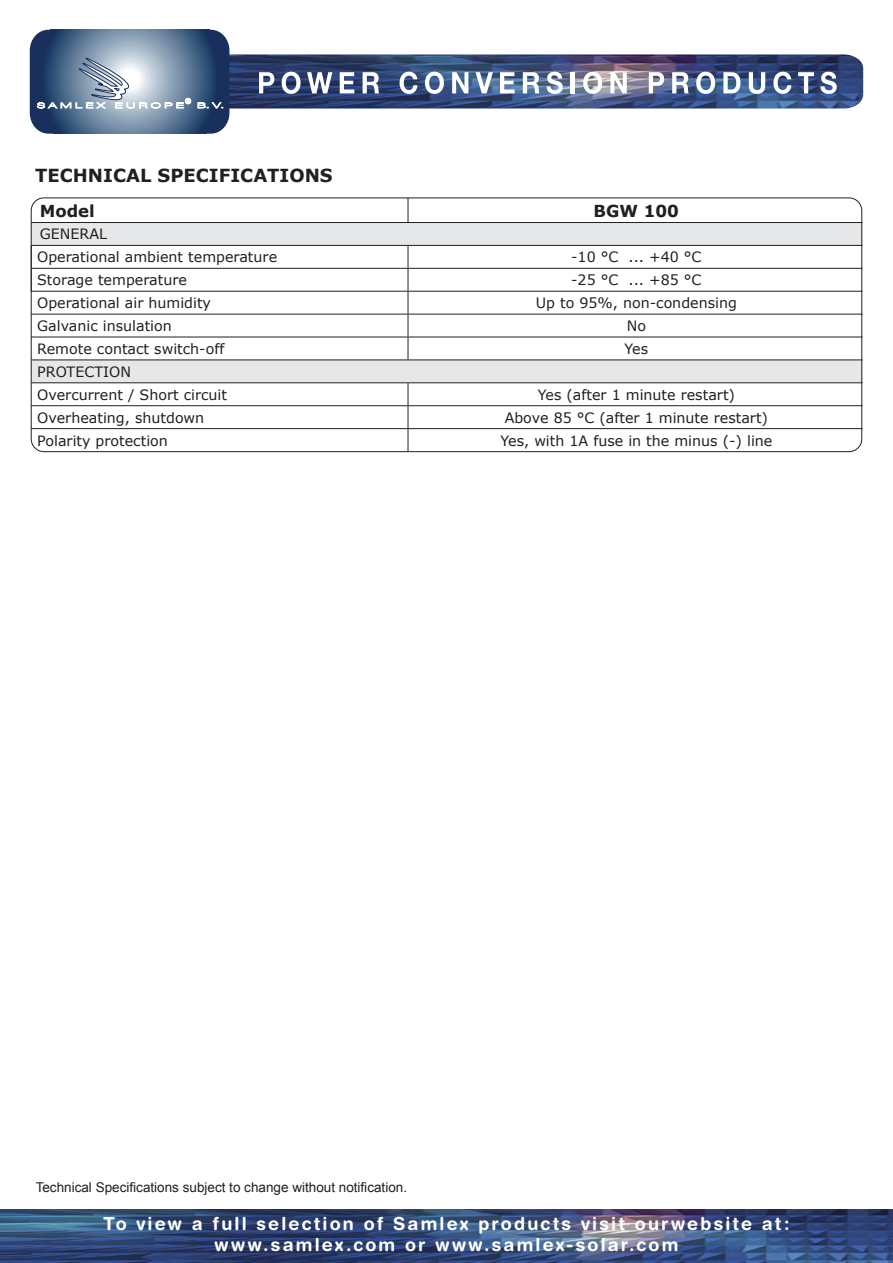
<style>
.page{position:relative;width:893px;height:1263px;background:#fff}
.page>*{position:absolute;margin:0;border:0;box-sizing:border-box;transform-origin:0 0}
.t1{font:700 18px/21.6px "Helvetica Rounded";letter-spacing:.12em;color:#fff;text-align:center}
.t2{font:700 18px "Verdana";color:#231f20}
.t3{font:700 16.5px "Verdana";color:#231f20}
.t4{font:14.25px/23px "Verdana";color:#231f20}
.t5{font:13.5px "Arial";color:#231f20}
</style>
<div class="page">
<img style="left:0;top:1210px;width:893px;height:53px">
<img style="left:229px;top:54px;width:634px;height:55px">
<svg style="left:259px;top:72px;width:15px;height:21px"></svg>
<svg style="left:282px;top:72px;width:19px;height:22px"></svg>
<svg style="left:307px;top:72px;width:25px;height:21px"></svg>
<svg style="left:340px;top:72px;width:14px;height:21px"></svg>
<svg style="left:363px;top:72px;width:16px;height:21px"></svg>
<svg style="left:400px;top:72px;width:17px;height:22px"></svg>
<svg style="left:425px;top:72px;width:19px;height:22px"></svg>
<svg style="left:452px;top:72px;width:16px;height:21px"></svg>
<svg style="left:476px;top:72px;width:17px;height:21px"></svg>
<svg style="left:500px;top:72px;width:15px;height:21px"></svg>
<svg style="left:523px;top:72px;width:16px;height:21px"></svg>
<svg style="left:546px;top:72px;width:17px;height:22px"></svg>
<hr style="left:571px;top:72px;width:4px;height:21px;background:#fff">
<svg style="left:583px;top:72px;width:19px;height:22px"></svg>
<svg style="left:610px;top:72px;width:17px;height:21px"></svg>
<svg style="left:649px;top:72px;width:15px;height:21px"></svg>
<svg style="left:672px;top:72px;width:17px;height:21px"></svg>
<svg style="left:696px;top:72px;width:19px;height:22px"></svg>
<svg style="left:723px;top:72px;width:17px;height:21px"></svg>
<svg style="left:749px;top:72px;width:16px;height:22px"></svg>
<svg style="left:773px;top:72px;width:18px;height:22px"></svg>
<svg style="left:798px;top:72px;width:16px;height:21px"></svg>
<svg style="left:820px;top:72px;width:17px;height:22px"></svg>
<svg style="left:30px;top:30px;width:199px;height:104px;background:#6a809b"></svg>
<svg style="left:33px;top:223px;width:827px;height:159px"></svg>
<hr style="left:31px;top:245px;width:377px;height:1px;background:#231f20">
<hr style="left:31px;top:268px;width:377px;height:1px;background:#231f20">
<hr style="left:31px;top:291px;width:377px;height:1px;background:#231f20">
<hr style="left:31px;top:314px;width:377px;height:1px;background:#231f20">
<hr style="left:31px;top:337px;width:377px;height:1px;background:#231f20">
<hr style="left:31px;top:359px;width:377px;height:1px;background:#231f20">
<hr style="left:31px;top:382px;width:377px;height:1px;background:#231f20">
<hr style="left:31px;top:405px;width:377px;height:1px;background:#231f20">
<hr style="left:31px;top:428px;width:377px;height:1px;background:#231f20">
<hr style="left:408px;top:245px;width:454px;height:1px;background:#231f20">
<hr style="left:408px;top:268px;width:454px;height:1px;background:#231f20">
<hr style="left:408px;top:291px;width:454px;height:1px;background:#231f20">
<hr style="left:408px;top:314px;width:454px;height:1px;background:#231f20">
<hr style="left:31px;top:222px;width:377px;height:1px;background:#231f20">
<hr style="left:408px;top:337px;width:454px;height:1px;background:#231f20">
<svg style="left:408px;top:246px;width:1px;height:113px"></svg>
<hr style="left:408px;top:359px;width:454px;height:1px;background:#231f20">
<hr style="left:408px;top:382px;width:454px;height:1px;background:#231f20">
<hr style="left:408px;top:405px;width:454px;height:1px;background:#231f20">
<hr style="left:408px;top:428px;width:454px;height:1px;background:#231f20">
<svg style="left:408px;top:383px;width:1px;height:67px"></svg>
<hr style="left:408px;top:222px;width:454px;height:1px;background:#231f20">
<svg style="left:408px;top:200px;width:1px;height:22px"></svg>
<p class="t2" style="left:35px;top:163px;width:299px">TECHNICAL SPECIFICATIONS</p>
<p class="t3" style="left:40px;top:200px;width:57px">Model</p>
<p class="t3" style="left:594px;top:200px;width:87px">BGW 100</p>
<p class="t4" style="left:37px;top:223px;width:241px">GENERAL<br>Operational ambient temperature</p>
<p class="t4" style="left:571px;top:246px;width:132px">-10 °C ... +40 °C</p>
<p class="t4" style="left:37px;top:269px;width:151px">Storage temperature</p>
<p class="t4" style="left:571px;top:269px;width:132px">-25 °C ... +85 °C</p>
<p class="t4" style="left:37px;top:292px;width:175px">Operational air humidity</p>
<p class="t4" style="left:536px;top:292px;width:203px">Up to 95%, non-condensing</p>
<p class="t4" style="left:37px;top:315px;width:136px">Galvanic insulation</p>
<p class="t4" style="left:627px;top:315px;width:21px">No</p>
<p class="t4" style="left:37px;top:337px;width:189px">Remote contact switch-off</p>
<p class="t4" style="left:624px;top:337px;width:25px">Yes</p>
<p class="t4" style="left:37px;top:360px;width:191px">PROTECTION<br>Overcurrent / Short circuit</p>
<p class="t4" style="left:538px;top:383px;width:199px">Yes (after 1 minute restart)</p>
<p class="t4" style="left:37px;top:406px;width:169px">Overheating, shutdown</p>
<p class="t4" style="left:505px;top:406px;width:265px">Above 85 °C (after 1 minute restart)</p>
<p class="t4" style="left:37px;top:429px;width:132px">Polarity protection</p>
<p class="t4" style="left:500px;top:429px;width:274px">Yes, with 1A fuse in the minus (-) line</p>
<p class="t5" style="left:36px;top:1178px;width:373px">Technical Specifications subject to change without notification.</p>
<p class="t1" style="left:103px;top:1212px;width:688px">To view a full selection of Samlex products visit ourwebsite at: www.samlex.com or www.samlex-solar.com</p>
</div>
